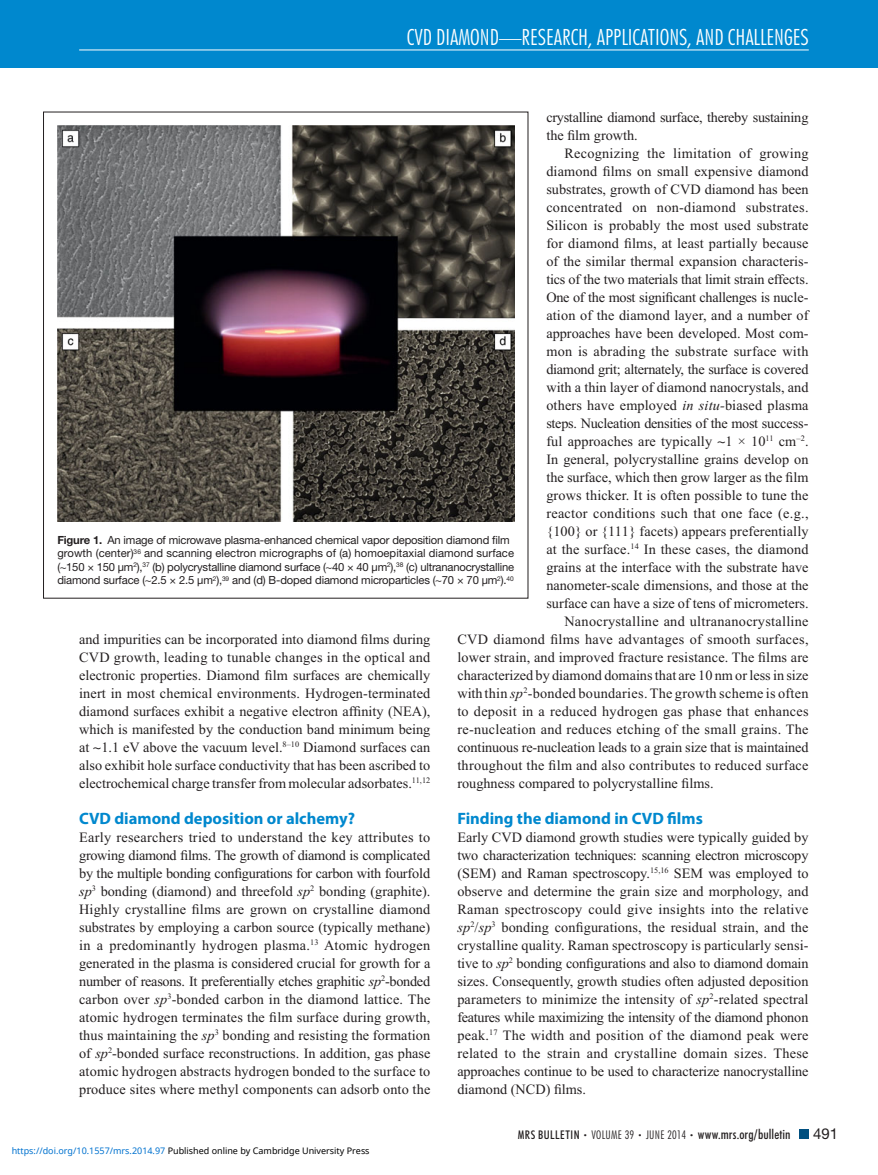
<style>
.page{position:relative;width:878px;height:1175px;background:#fff}
.page>*{position:absolute;margin:0;border:0;box-sizing:border-box;transform-origin:0 0}
.t1{font:300 condensed 22.5px "Futura BT";color:#fff}
.t2{font:700 16.5px "Myriad Pro";color:#0088ce}
.t3{font:15px "Helvetica Neue LT Std";color:#231f20}
.t4{font:14.25px/18px "Times New Roman";letter-spacing:.005em;color:#231f20;text-align:justify}
.t5{font:14.25px/18px "Times New Roman";letter-spacing:-.02em;color:#231f20}
.t6{font:500 condensed 13.5px "Futura BT";letter-spacing:.01em;color:#231f20}
.t7{font:11.25px/13.5px "Helvetica Neue LT Std";letter-spacing:-.015em;color:#231f20}
.t8{font:9px "Noto Sans";color:#000}
.s1{font-style:italic}
.s2{font-family:"Tn Q"}
.s3{font-weight:700}
.s4{color:#0172cf}
.s5{font-size:12px}
.s6{font-weight:300;font-size:7.5px}
.s7{font-weight:300;font-size:12px}
</style>
<div class="page">
<div style="left:0;top:0;width:878px;height:68px;background:#0088ce"></div>
<hr style="left:79px;top:50px;width:729px;height:1px;background:#fff">
<div style="left:799px;top:1130px;width:9px;height:8px;background:#005080"></div>
<img style="left:57px;top:126px;width:458px;height:395px">
<h1 class="t1" style="left:407px;top:29px;width:403px">CVD DIAMOND—RESEARCH, APPLICATIONS, AND CHALLENGES</h1>
<p class="t5" style="left:546px;top:109px;width:264px">crystalline diamond surface, thereby sustaining the film growth.</p>
<p class="t4" style="left:564px;top:145px;width:246px">Recognizing the limitation of growing</p>
<p class="t4" style="left:546px;top:163px;width:264px">diamond films on small expensive diamond</p>
<p class="t4" style="left:546px;top:181px;width:264px">substrates, growth of CVD diamond has been</p>
<p class="t4" style="left:546px;top:199px;width:264px">concentrated on non-diamond substrates.</p>
<p class="t4" style="left:546px;top:217px;width:264px">Silicon is probably the most used substrate</p>
<p class="t4" style="left:546px;top:235px;width:264px">for diamond films, at least partially because</p>
<p class="t4" style="left:546px;top:253px;width:264px">of the similar thermal expansion characteris-</p>
<p class="t5" style="left:546px;top:271px;width:264px">tics of the two materials that limit strain effects.</p>
<p class="t5" style="left:546px;top:289px;width:264px">One of the most significant challenges is nucle-</p>
<p class="t4" style="left:546px;top:307px;width:264px">ation of the diamond layer, and a number of</p>
<p class="t4" style="left:546px;top:325px;width:264px">approaches have been developed. Most com-</p>
<p class="t4" style="left:546px;top:343px;width:264px">mon is abrading the substrate surface with</p>
<p class="t5" style="left:546px;top:361px;width:264px">diamond grit; alternately, the surface is covered</p>
<p class="t4" style="left:546px;top:379px;width:264px">with a thin layer of diamond nanocrystals, and</p>
<p class="t4" style="left:546px;top:397px;width:264px">others have employed <span class="s1">in situ-</span> biased plasma</p>
<p class="t5" style="left:546px;top:415px;width:264px">steps. Nucleation densities of the most success-</p>
<p class="t4" style="left:546px;top:433px;width:264px">ful approaches are typically <span class="s2">∼</span> 1 × 10 <sup>11</sup> cm <sup>–2</sup> .</p>
<p class="t4" style="left:546px;top:451px;width:264px">In general, polycrystalline grains develop on</p>
<p class="t4" style="left:546px;top:469px;width:264px">the surface, which then grow larger as the film</p>
<p class="t4" style="left:546px;top:487px;width:264px">grows thicker. It is often possible to tune the</p>
<p class="t4" style="left:546px;top:505px;width:264px">reactor conditions such that one face (e.g.,</p>
<p class="t4" style="left:546px;top:523px;width:264px">{100} or {111} facets) appears preferentially</p>
<p class="t4" style="left:546px;top:541px;width:264px">at the surface. <sup>14</sup> In these cases, the diamond</p>
<p class="t4" style="left:546px;top:559px;width:264px">grains at the interface with the substrate have</p>
<p class="t4" style="left:546px;top:577px;width:264px">nanometer-scale dimensions, and those at the</p>
<p class="t4" style="left:546px;top:595px;width:264px">surface can have a size of tens of micrometers.</p>
<p class="t4" style="left:564px;top:613px;width:246px">Nanocrystalline and ultrananocrystalline</p>
<p class="t4" style="left:457px;top:631px;width:353px">CVD diamond films have advantages of smooth surfaces,</p>
<p class="t4" style="left:457px;top:649px;width:353px">lower strain, and improved fracture resistance. The films are</p>
<p class="t4" style="left:457px;top:667px;width:353px">characterized by diamond domains that are 10 nm or less in size</p>
<p class="t4" style="left:457px;top:685px;width:353px">with thin <span class="s1">sp</span> <sup>2</sup> -bonded boundaries. The growth scheme is often</p>
<p class="t4" style="left:457px;top:703px;width:353px">to deposit in a reduced hydrogen gas phase that enhances</p>
<p class="t4" style="left:457px;top:721px;width:353px">re-nucleation and reduces etching of the small grains. The</p>
<p class="t4" style="left:457px;top:739px;width:353px">continuous re-nucleation leads to a grain size that is maintained</p>
<p class="t4" style="left:457px;top:757px;width:353px">throughout the film and also contributes to reduced surface</p>
<p class="t4" style="left:457px;top:775px;width:258px">roughness compared to polycrystalline films.</p>
<p class="t2" style="left:457px;top:812px;width:247px">Finding the diamond in CVD films</p>
<p class="t4" style="left:457px;top:829px;width:353px">Early CVD diamond growth studies were typically guided by two characterization techniques: scanning electron microscopy (SEM) and Raman spectroscopy. <sup>15</sup> <sup>,</sup> <sup>16</sup> SEM was employed to observe and determine the grain size and morphology, and Raman spectroscopy could give insights into the relative <span class="s1">sp</span><sup>2</sup> / <span class="s1">sp</span> <sup>3</sup> bonding configurations, the residual strain, and the crystalline quality. Raman spectroscopy is particularly sensi&shy;tive to <span class="s1">sp</span> <sup>2</sup> bonding configurations and also to diamond domain sizes. Consequently, growth studies often adjusted deposition parameters to minimize the intensity of <span class="s1">sp</span><sup>2</sup> -related spectral features while maximizing the intensity of the diamond phonon peak. <sup>17</sup> The width and position of the diamond peak were related to the strain and crystalline domain sizes. These approaches continue to be used to characterize nanocrystalline diamond (NCD) films.</p>
<p class="t7" style="left:57px;top:534px;width:458px"><span class="s3">Figure 1.</span> An image of microwave plasma-enhanced chemical vapor deposition diamond film growth (center) <sup>36</sup> and scanning electron micrographs of (a) homoepitaxial diamond surface ( <span class="s2">∼</span>150 × 150 μm <sup>2</sup>), <sup>37</sup> (b) polycrystalline diamond surface ( <span class="s2">∼</span>40 × 40 μm <sup>2</sup>), <sup>38</sup> (c) ultrananocrystalline diamond surface ( <span class="s2">∼</span>2.5 × 2.5 μm <sup>2</sup>), <sup>39</sup> and (d) B-doped diamond microparticles ( <span class="s2">∼</span>70 × 70 μm <sup>2</sup>). <sup>40</sup></p>
<p class="t4" style="left:79px;top:631px;width:353px">and impurities can be incorporated into diamond films during CVD growth, leading to tunable changes in the optical and electronic properties. Diamond film surfaces are chemically inert in most chemical environments. Hydrogen-terminated diamond surfaces exhibit a negative electron affinity (NEA), which is manifested by the conduction band minimum being at <span class="s2">∼</span> 1.1 eV above the vacuum level. <sup>8</sup> <sup>–</sup> <sup>10</sup> Diamond surfaces can also exhibit hole surface conductivity that has been ascribed to electrochemical charge transfer from molecular adsorbates. <sup>11</sup> <sup>,</sup> <sup>12</sup></p>
<p class="t2" style="left:79px;top:812px;width:277px">CVD diamond deposition or alchemy?</p>
<p class="t4" style="left:79px;top:829px;width:353px">Early researchers tried to understand the key attributes to growing diamond films. The growth of diamond is complicated by the multiple bonding configurations for carbon with fourfold <span class="s1">sp</span> <sup>3</sup> bonding (diamond) and threefold <span class="s1">sp</span> <sup>2</sup> bonding (graphite).<br>Highly crystalline films are grown on crystalline diamond substrates by employing a carbon source (typically methane) in a predominantly hydrogen plasma. <sup>13</sup> Atomic hydrogen generated in the plasma is considered crucial for growth for a number of reasons. It preferentially etches graphitic <span class="s1">sp</span><sup>2</sup> -bonded carbon over <span class="s1">sp</span><sup>3</sup> -bonded carbon in the diamond lattice. The atomic hydrogen terminates the film surface during growth, thus maintaining the <span class="s1">sp</span> <sup>3</sup> bonding and resisting the formation of <span class="s1">sp</span><sup>2</sup> -bonded surface reconstructions. In addition, gas phase atomic hydrogen abstracts hydrogen bonded to the surface to produce sites where methyl components can adsorb onto the</p>
<p class="t8" style="left:12px;top:1143px;width:359px"><span class="s4">https://doi.org/10.1557/mrs.2014.97</span> Published online by Cambridge University Press</p>
<p class="t6" style="left:518px;top:1129px;width:274px"><span class="s5">MRS BULLETIN</span> <span class="s6">•</span> <span class="s7">VOLUME 39</span> <span class="s6">•</span> <span class="s7">JUNE 2014</span> <span class="s6">•</span> www.mrs.org/bulletin</p>
<p class="t3" style="left:813px;top:1128px;width:27px">491</p>
</div>
